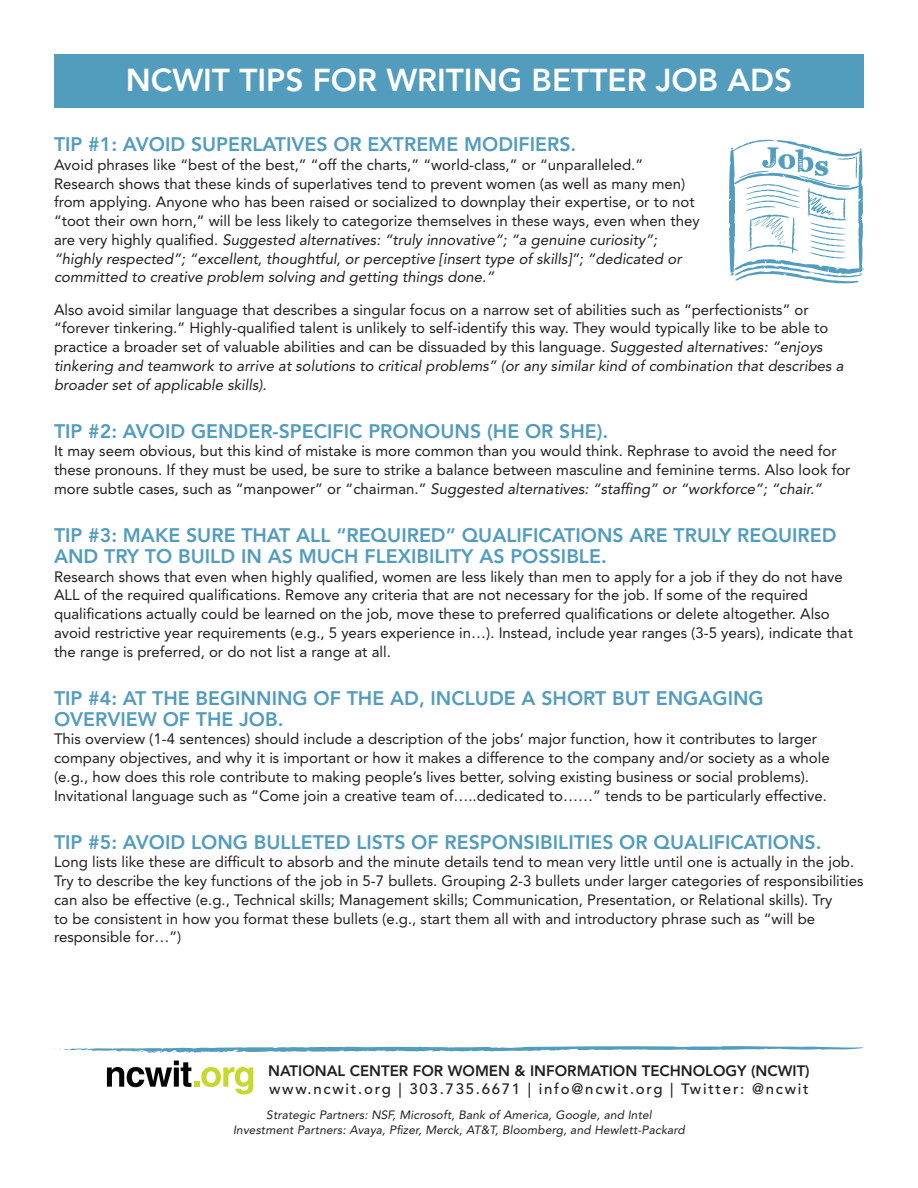
<style>
.page{position:relative;width:918px;height:1188px;background:#fff}
.page>*{position:absolute;margin:0;border:0;box-sizing:border-box;transform-origin:0 0}
.t1{font:800 31.5px "Avenir LT Std";color:#fff}
.t2{font:800 19.5px/21px "Avenir LT Std";color:#529cbe}
.t3{font:15px/18.8px "Avenir LT Std";color:#231f20}
.t4{font:500 15px "Avenir LT Std";letter-spacing:.115em;color:#231f20}
.t5{font:800 15px "Avenir LT Std";color:#231f20}
.t6{font:italic 12px "Avenir LT Std";letter-spacing:.01em;color:#231f20}
.s1{font-style:italic}
</style>
<div class="page">
<svg style="left:107px;top:1061px;width:147px;height:34px"></svg>
<div style="left:54px;top:54px;width:810px;height:54px;background:#529cbe"></div>
<svg style="left:54px;top:1046px;width:810px;height:7px"></svg>
<svg style="left:729px;top:140px;width:135px;height:144px"></svg>
<p class="t1" style="left:126px;top:62px;width:668px">NCWIT TIPS FOR WRITING BETTER JOB ADS</p>
<p class="t2" style="left:54px;top:134px;width:524px">TIP #1: AVOID SUPERLATIVES OR EXTREME MODIFIERS.</p>
<p class="t3" style="left:54px;top:155px;width:647px">Avoid phrases like “best of the best,” “off the charts,” “world-class,” or “unparalleled.” Research shows that these kinds of superlatives tend to prevent women (as well as many men) from applying. Anyone who has been raised or socialized to downplay their expertise, or to not “toot their own horn,” will be less likely to categorize themselves in these ways, even when they are very highly qualified. <span class="s1">Suggested alternatives: “truly innovative”; “a genuine curiosity”; “highly respected”; “excellent, thoughtful, or perceptive [insert type of skills]”; “dedicated or committed to creative problem solving and getting things done.”</span></p>
<p class="t3" style="left:54px;top:300px;width:791px">Also avoid similar language that describes a singular focus on a narrow set of abilities such as “perfectionists” or “forever tinkering.” Highly-qualified talent is unlikely to self-identify this way. They would typically like to be able to practice a broader set of valuable abilities and can be dissuaded by this language. <span class="s1">Suggested alternatives: “enjoys tinkering and teamwork to arrive at solutions to critical problems” (or any similar kind of combination that describes a broader set of applicable skills).</span></p>
<p class="t2" style="left:54px;top:420px;width:556px">TIP #2: AVOID GENDER-SPECIFIC PRONOUNS (HE OR SHE).</p>
<p class="t3" style="left:54px;top:442px;width:798px">It may seem obvious, but this kind of mistake is more common than you would think. Rephrase to avoid the need for these pronouns. If they must be used, be sure to strike a balance between masculine and feminine terms. Also look for more subtle cases, such as “manpower” or “chairman.” <span class="s1">Suggested alternatives: “staffing” or “workforce”; “chair.”</span></p>
<p class="t2" style="left:54px;top:525px;width:784px">TIP #3: MAKE SURE THAT ALL “REQUIRED” QUALIFICATIONS ARE TRULY REQUIRED<br>AND TRY TO BUILD IN AS MUCH FLEXIBILITY AS POSSIBLE.</p>
<p class="t3" style="left:54px;top:567px;width:801px">Research shows that even when highly qualified, women are less likely than men to apply for a job if they do not have ALL of the required qualifications. Remove any criteria that are not necessary for the job. If some of the required qualifications actually could be learned on the job, move these to preferred qualifications or delete altogether. Also avoid restrictive year requirements (e.g., 5 years experience in…). Instead, include year ranges (3-5 years), indicate that the range is preferred, or do not list a range at all.</p>
<p class="t2" style="left:54px;top:687px;width:711px">TIP #4: AT THE BEGINNING OF THE AD, INCLUDE A SHORT BUT ENGAGING<br>OVERVIEW OF THE JOB.</p>
<p class="t3" style="left:54px;top:730px;width:777px">This overview (1-4 sentences) should include a description of the jobs’ major function, how it contributes to larger company objectives, and why it is important or how it makes a difference to the company and/or society as a whole (e.g., how does this role contribute to making people’s lives better, solving existing business or social problems).<br>Invitational language such as “Come join a creative team of…..dedicated to……” tends to be particularly effective.</p>
<p class="t2" style="left:54px;top:831px;width:769px">TIP #5: AVOID LONG BULLETED LISTS OF RESPONSIBILITIES OR QUALIFICATIONS.</p>
<p class="t3" style="left:54px;top:853px;width:811px">Long lists like these are difficult to absorb and the minute details tend to mean very little until one is actually in the job.<br>Try to describe the key functions of the job in 5-7 bullets. Grouping 2-3 bullets under larger categories of responsibilities can also be effective (e.g., Technical skills; Management skills; Communication, Presentation, or Relational skills). Try<br>to be consistent in how you format these bullets (e.g., start them all with and introductory phrase such as “will be responsible for…”)</p>
<p class="t5" style="left:268px;top:1062px;width:543px">NATIONAL CENTER FOR WOMEN &amp; INFORMATION TECHNOLOGY (NCWIT)</p>
<p class="t4" style="left:269px;top:1081px;width:541px">www.ncwit.org | 303.735.6671 | info@ncwit.org | Twitter: @ncwit</p>
<p class="t6" style="left:266px;top:1108px;width:387px">Strategic Partners: NSF, Microsoft, Bank of America, Google, and Intel</p>
<p class="t6" style="left:233px;top:1123px;width:453px">Investment Partners: Avaya, Pfizer, Merck, AT&amp;T, Bloomberg, and Hewlett-Packard</p>
</div>
